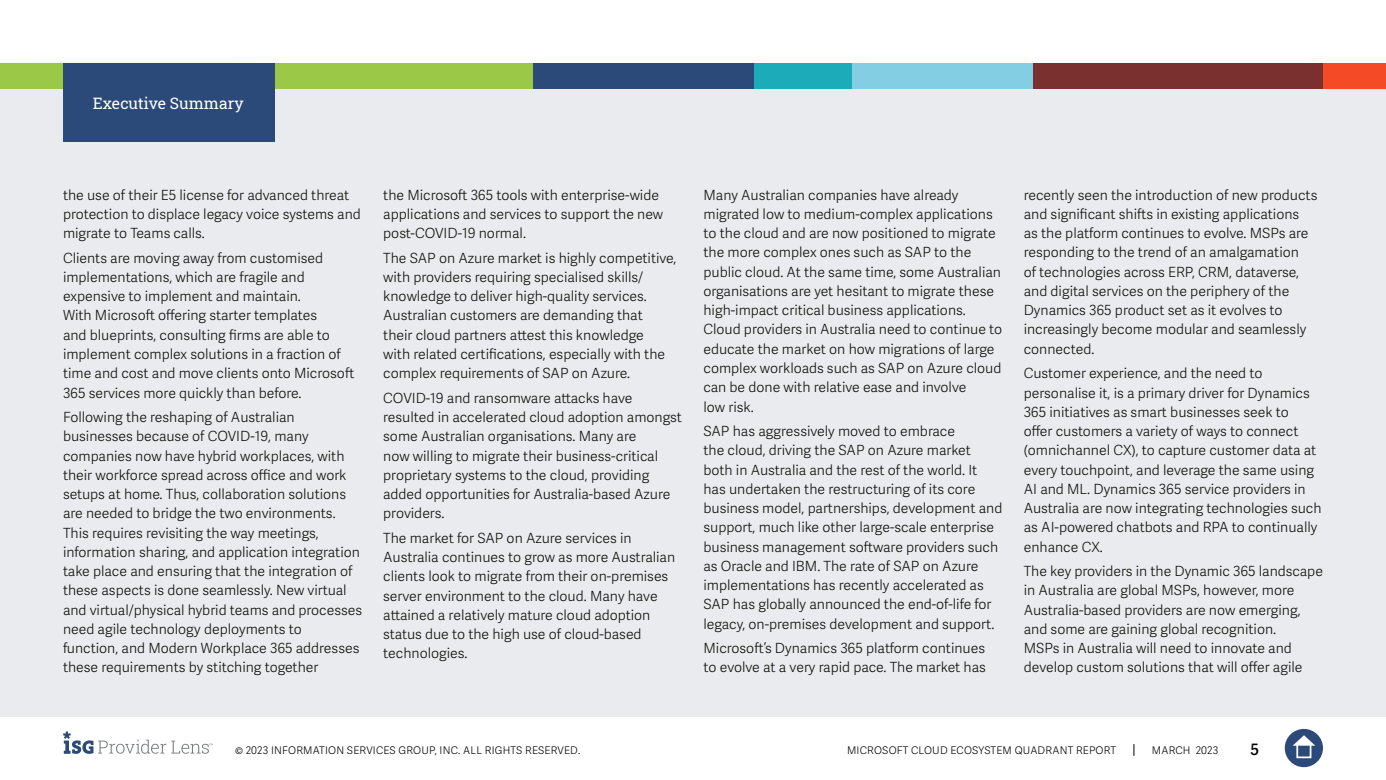
<style>
.page{position:relative;width:1386px;height:780px;background:#fff}
.page>*{position:absolute;margin:0;border:0;box-sizing:border-box;transform-origin:0 0}
.t1{font:15.75px "Roboto Slab ISG P Regular";color:#fff}
.t2{font:600 15.75px "Adelle Sans";color:#000}
.t3{font:300 14px/19.2px "Adelle Sans";color:#12110c}
.t4{font:300 10.5px "Adelle Sans";letter-spacing:.02em;color:#000}
</style>
<div class="page">
<svg style="left:1133px;top:744px;width:1px;height:12px"></svg>
<div style="left:1285px;top:729px;width:38px;height:38px;background:#2b4a79;border-radius:50%"></div>
<svg style="left:1293px;top:735px;width:22px;height:10px"></svg>
<div style="left:1296px;top:743px;width:15px;height:15px;border:2px solid #fff"></div>
<svg style="left:63px;top:731px;width:150px;height:23px"></svg>
<div style="left:0;top:63px;width:1386px;height:654px;background:#e9ebee"></div>
<div style="left:0;top:63px;width:533px;height:25px;background:#9bc947"></div>
<div style="left:533px;top:63px;width:223px;height:25px;background:#2b4a79"></div>
<div style="left:850px;top:63px;width:184px;height:25px;background:#84cee3"></div>
<div style="left:1323px;top:63px;width:63px;height:25px;background:#f54a26"></div>
<div style="left:1033px;top:63px;width:290px;height:25px;background:#7a302e"></div>
<div style="left:754px;top:63px;width:98px;height:25px;background:#1cabb9"></div>
<div style="left:63px;top:63px;width:211px;height:79px;background:#2b4a79"></div>
<p class="t1" style="left:93px;top:92px;width:152px">Executive Summary</p>
<p class="t3" style="left:63px;top:185px;width:299px">the use of their E5 license for advanced threat protection to displace legacy voice systems and migrate to Teams calls.</p>
<p class="t3" style="left:63px;top:248px;width:293px">Clients are moving away from customised implementations, which are fragile and expensive to implement and maintain.<br>With Microsoft offering starter templates<br>and blueprints, consulting firms are able to implement complex solutions in a fraction of time and cost and move clients onto Microsoft 365 services more quickly than before.</p>
<p class="t3" style="left:63px;top:408px;width:301px">Following the reshaping of Australian businesses because of COVID-19, many companies now have hybrid workplaces, with their workforce spread across office and work setups at home. Thus, collaboration solutions are needed to bridge the two environments.<br>This requires revisiting the way meetings, information sharing, and application integration take place and ensuring that the integration of these aspects is done seamlessly. New virtual and virtual/physical hybrid teams and processes need agile technology deployments to<br>function, and Modern Workplace 365 addresses these requirements by stitching together</p>
<p class="t3" style="left:383px;top:185px;width:282px">the Microsoft 365 tools with enterprise-wide applications and services to support the new post-COVID-19 normal.</p>
<p class="t3" style="left:383px;top:248px;width:295px">The SAP on Azure market is highly competitive, with providers requiring specialised skills/ knowledge to deliver high-quality services.<br>Australian customers are demanding that<br>their cloud partners attest this knowledge<br>with related certifications, especially with the complex requirements of SAP on Azure.</p>
<p class="t3" style="left:383px;top:388px;width:300px">COVID-19 and ransomware attacks have resulted in accelerated cloud adoption amongst some Australian organisations. Many are<br>now willing to migrate their business-critical proprietary systems to the cloud, providing added opportunities for Australia-based Azure providers.</p>
<p class="t3" style="left:383px;top:528px;width:294px">The market for SAP on Azure services in Australia continues to grow as more Australian clients look to migrate from their on-premises server environment to the cloud. Many have attained a relatively mature cloud adoption status due to the high use of cloud-based technologies.</p>
<p class="t3" style="left:704px;top:185px;width:300px">Many Australian companies have already migrated low to medium-complex applications to the cloud and are now positioned to migrate the more complex ones such as SAP to the public cloud. At the same time, some Australian organisations are yet hesitant to migrate these high-impact critical business applications.<br>Cloud providers in Australia need to continue to educate the market on how migrations of large complex workloads such as SAP on Azure cloud can be done with relative ease and involve<br>low risk.</p>
<p class="t3" style="left:704px;top:422px;width:300px">SAP has aggressively moved to embrace<br>the cloud, driving the SAP on Azure market both in Australia and the rest of the world. It has undertaken the restructuring of its core business model, partnerships, development and support, much like other large-scale enterprise business management software providers such as Oracle and IBM. The rate of SAP on Azure implementations has recently accelerated as SAP has globally announced the end-of-life for legacy, on-premises development and support.</p>
<p class="t3" style="left:704px;top:639px;width:284px">Microsoft’s Dynamics 365 platform continues to evolve at a very rapid pace. The market has</p>
<p class="t3" style="left:1024px;top:185px;width:295px">recently seen the introduction of new products and significant shifts in existing applications<br>as the platform continues to evolve. MSPs are responding to the trend of an amalgamation<br>of technologies across ERP, CRM, dataverse, and digital services on the periphery of the Dynamics 365 product set as it evolves to increasingly become modular and seamlessly connected.</p>
<p class="t3" style="left:1024px;top:364px;width:299px">Customer experience, and the need to personalise it, is a primary driver for Dynamics 365 initiatives as smart businesses seek to<br>offer customers a variety of ways to connect (omnichannel CX), to capture customer data at every touchpoint, and leverage the same using AI and ML. Dynamics 365 service providers in Australia are now integrating technologies such as AI-powered chatbots and RPA to continually enhance CX.</p>
<p class="t3" style="left:1024px;top:562px;width:301px">The key providers in the Dynamic 365 landscape in Australia are global MSPs, however, more Australia-based providers are now emerging, and some are gaining global recognition.<br>MSPs in Australia will need to innovate and develop custom solutions that will offer agile</p>
<p class="t4" style="left:235px;top:744px;width:347px">© 2023 INFORMATION SERVICES GROUP, INC. ALL RIGHTS RESERVED.</p>
<p class="t4" style="left:847px;top:744px;width:271px">MICROSOFT CLOUD ECOSYSTEM QUADRANT REPORT</p>
<p class="t4" style="left:1152px;top:744px;width:68px">MARCH 2023</p>
<p class="t2" style="left:1250px;top:740px;width:10px">5</p>
</div>
